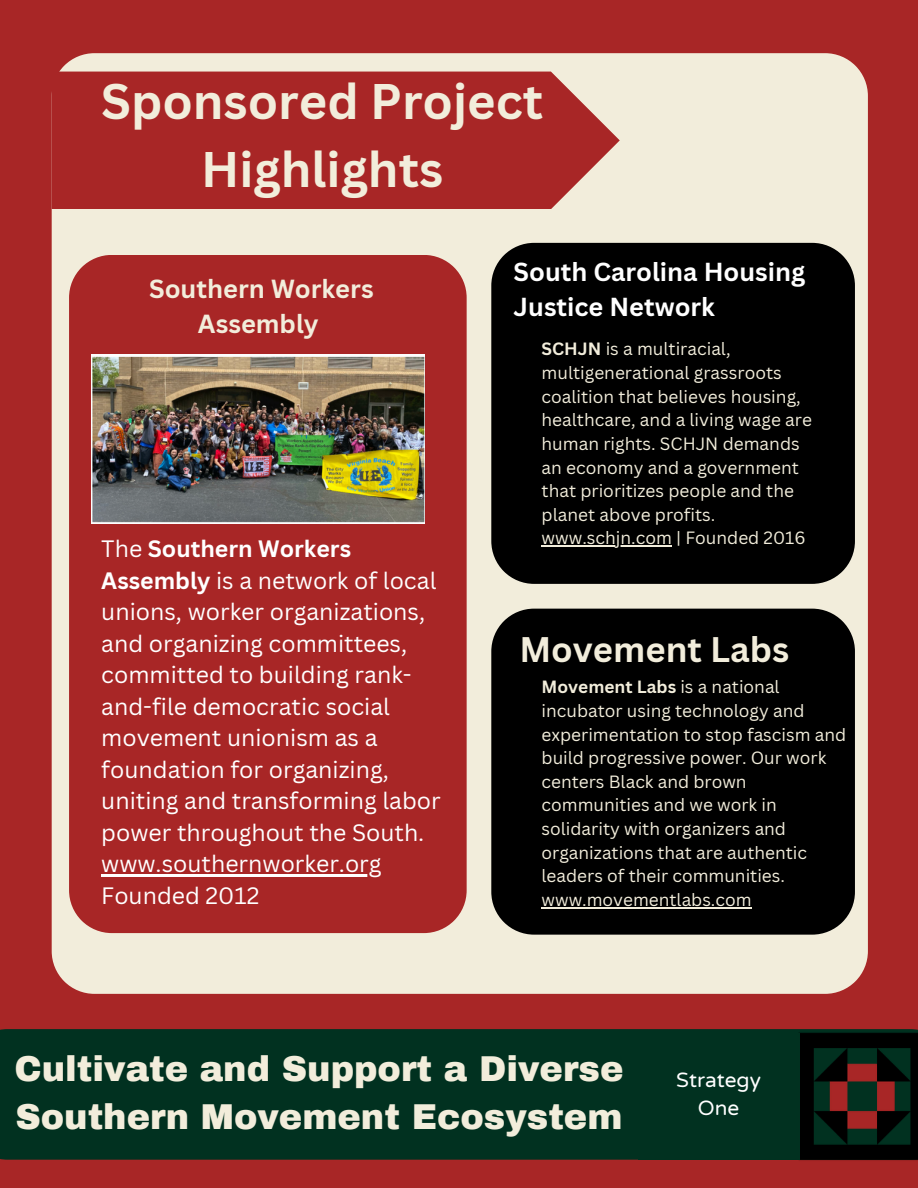
<style>
.page{position:relative;width:918px;height:1188px;background:#a82626}
.page>*{position:absolute;margin:0;border:0;box-sizing:border-box;transform-origin:0 0}
.t1{font:700 48.75px/67.9px "Canva Sans";color:#f2eddb;text-align:center}
.t2{font:900 35.1px/48.3px "Archivo";color:#f2eddb}
.t3{font:700 34.65px "Canva Sans";color:#f2eddb}
.t4{font:700 25.5px/35.1px "Canva Sans";color:#f2eddb;text-align:center}
.t5{font:700 25.35px/35.2px "Canva Sans";color:#fff}
.t6{font:23.1px/31.5px "Canva Sans";color:#fff}
.t7{font:20.85px/28.2px "Varela Round";color:#fff;text-align:center}
.t8{font:17.25px/23.7px "Canva Sans";color:#f2eddb}
.s1{font-weight:700}
</style>
<div class="page">
<div style="left:0;top:1029px;width:638px;height:131px;background:#013120"></div>
<img style="left:638px;top:1029px;width:280px;height:132px">
<div style="left:638px;top:1033px;width:161px;height:126px;background:#013120"></div>
<div style="left:52px;top:53px;width:816px;height:941px;background:#f2eddb"></div>
<svg style="left:52px;top:72px;width:568px;height:137px"></svg>
<svg style="left:69px;top:255px;width:398px;height:678px"></svg>
<img style="left:92px;top:354px;width:333px;height:169px">
<div style="left:491px;top:243px;width:364px;height:341px;background:#000"></div>
<div style="left:491px;top:609px;width:364px;height:326px;background:#000"></div>
<hr style="left:101px;top:875px;width:281px;height:2px;background:#fff">
<hr style="left:542px;top:546px;width:130px;height:1px;background:#f2eddb">
<hr style="left:542px;top:907px;width:210px;height:1px;background:#f2eddb">
<h2 class="t1" style="left:101px;top:66px;width:443px">Sponsored Project<br>Highlights</h2>
<h3 class="t4" style="left:149px;top:270px;width:226px">Southern Workers<br>Assembly</h3>
<p class="t6" style="left:101px;top:533px;width:341px">The <span class="s1">Southern Workers<br>Assembly</span> is a network of local unions, worker organizations, and organizing committees, committed to building rank&shy;and-file democratic social movement unionism as a foundation for organizing, uniting and transforming labor power throughout the South.</p>
<h1 class="t6" style="left:101px;top:848px;width:282px">www.southernworker.org<br>Founded 2012</h1>
<p class="t5" style="left:514px;top:254px;width:293px">South Carolina Housing<br>Justice Network</p>
<h4 class="t8" style="left:542px;top:337px;width:272px"><span class="s1">SCHJN</span> is a multiracial, multigenerational grassroots coalition that believes housing, healthcare, and a living wage are human rights. SCHJN demands an economy and a government that prioritizes people and the planet above profits.</h4>
<h3 class="t8" style="left:542px;top:526px;width:266px">www.schjn.com | Founded 2016</h3>
<h3 class="t3" style="left:519px;top:625px;width:271px">Movement Labs</h3>
<h6 class="t8" style="left:542px;top:675px;width:306px"><span class="s1">Movement Labs</span> is a national incubator using technology and experimentation to stop fascism and build progressive power. Our work centers Black and brown communities and we work in solidarity with organizers and organizations that are authentic leaders of their communities. www.movementlabs.com</h6>
<h5 class="t2" style="left:14px;top:1045px;width:611px">Cultivate and Support a Diverse<br>Southern Movement Ecosystem</h5>
<p class="t7" style="left:676px;top:1066px;width:86px">Strategy<br>One</p>
</div>
